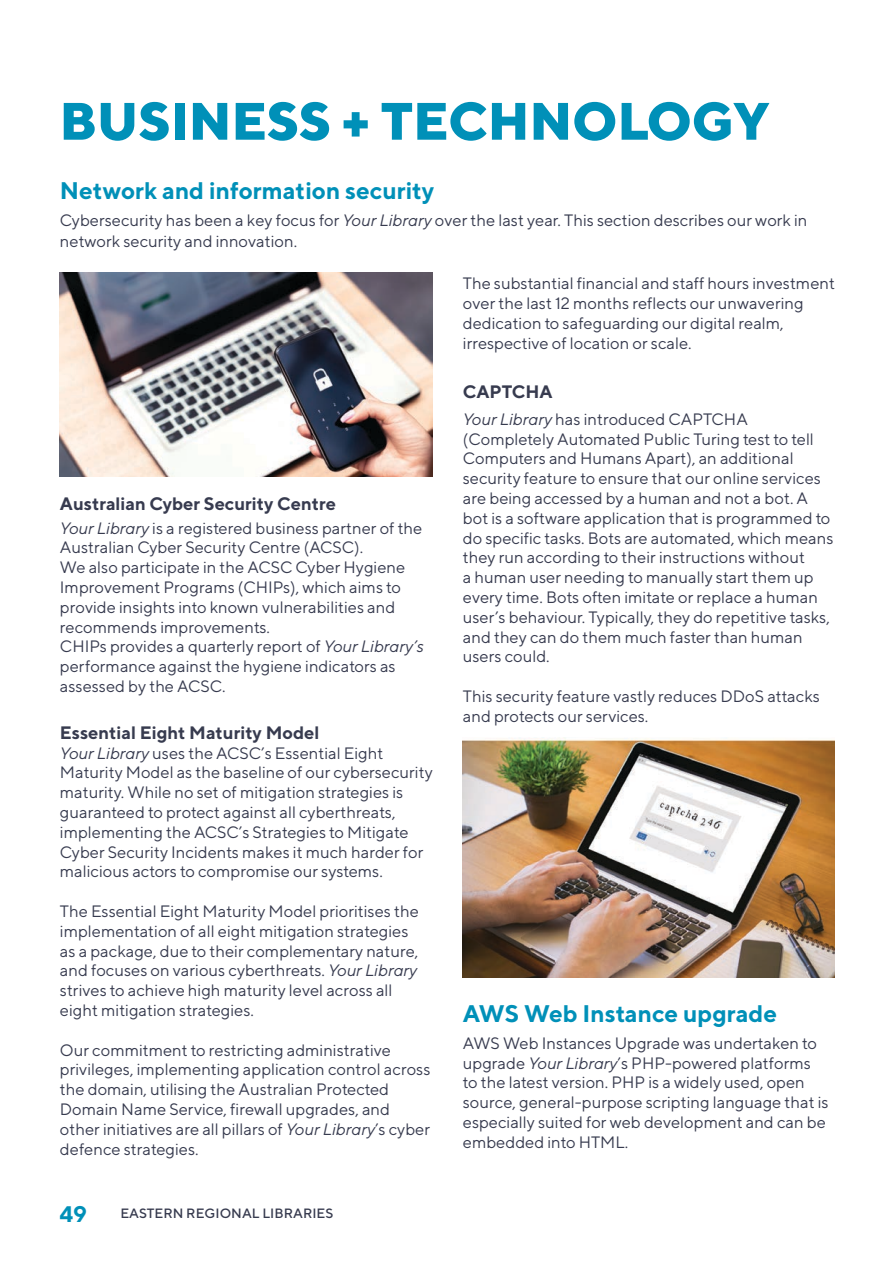
<style>
.page{position:relative;width:893px;height:1263px;background:#fff}
.page>*{position:absolute;margin:0;border:0;box-sizing:border-box;transform-origin:0 0}
.t1{font:800 52.5px "TT Norms";color:#0090b8}
.t2{font:700 24px "TT Norms";color:#0090b8}
.t3{font:700 22.5px "TT Norms";color:#0090b8}
.t4{font:700 18px "TT Norms";color:#373b4f}
.t5{font:16.5px/19.8px "TT Norms";color:#373b4f}
.Body_Text{font:500 13.5px "TT Norms";color:#373b4f}
.s1{font-style:italic}
</style>
<div class="page">
<img style="left:463px;top:737px;width:372px;height:240px">
<img style="left:60px;top:273px;width:372px;height:203px">
<p class="t1" style="left:60px;top:87px;width:711px">BUSINESS + TECHNOLOGY</p>
<p class="t2" style="left:60px;top:175px;width:376px">Network and information security</p>
<p class="t5" style="left:60px;top:209px;width:749px;line-height:21.6px">Cybersecurity has been a key focus for <span class="s1">Your Library</span> over the last year. This section describes our work in network security and innovation.</p>
<p class="t4" style="left:60px;top:492px;width:277px">Australian Cyber Security Centre</p>
<p class="t5" style="left:60px;top:517px;width:364px"><span class="s1">Your Library</span> is a registered business partner of the<br>Australian Cyber Security Centre (ACSC).</p>
<p class="t5" style="left:60px;top:557px;width:347px">We also participate in the ACSC Cyber Hygiene Improvement Programs (CHIPs), which aims to provide insights into known vulnerabilities and recommends improvements.</p>
<p class="t5" style="left:60px;top:636px;width:365px">CHIPs provides a quarterly report of <span class="s1">Your Library’s </span>performance against the hygiene indicators as assessed by the ACSC.</p>
<p class="t4" style="left:60px;top:721px;width:261px">Essential Eight Maturity Model</p>
<p class="t5" style="left:60px;top:742px;width:374px"><span class="s1">Your Library</span> uses the ACSC’s Essential Eight Maturity Model as the baseline of our cybersecurity maturity. While no set of mitigation strategies is guaranteed to protect against all cyberthreats, implementing the ACSC’s Strategies to Mitigate Cyber Security Incidents makes it much harder for malicious actors to compromise our systems.</p>
<p class="t5" style="left:60px;top:901px;width:360px">The Essential Eight Maturity Model prioritises the implementation of all eight mitigation strategies as a package, due to their complementary nature, and focuses on various cyberthreats. <span class="s1">Your Library </span>strives to achieve high maturity level across all eight mitigation strategies.</p>
<p class="t5" style="left:60px;top:1039px;width:372px">Our commitment to restricting administrative privileges, implementing application control across the domain, utilising the Australian Protected Domain Name Service, firewall upgrades, and other initiatives are all pillars of <span class="s1">Your Library</span>’s cyber defence strategies.</p>
<p class="t3" style="left:60px;top:1200px;width:29px">49</p>
<p class="Body_Text" style="left:120px;top:1205px;width:214px">EASTERN REGIONAL LIBRARIES</p>
<p class="t5" style="left:463px;top:273px;width:374px">The substantial financial and staff hours investment over the last 12 months reflects our unwavering dedication to safeguarding our digital realm, irrespective of location or scale.</p>
<p class="t4" style="left:463px;top:380px;width:91px">CAPTCHA</p>
<p class="t5" style="left:463px;top:409px;width:372px"><span class="s1">Your Library</span> has introduced CAPTCHA (Completely Automated Public Turing test to tell Computers and Humans Apart), an additional security feature to ensure that our online services are being accessed by a human and not a bot. A bot is a software application that is programmed to do specific tasks. Bots are automated, which means they run according to their instructions without<br>a human user needing to manually start them up every time. Bots often imitate or replace a human user’s behaviour. Typically, they do repetitive tasks, and they can do them much faster than human users could.</p>
<p class="t5" style="left:463px;top:686px;width:358px">This security feature vastly reduces DDoS attacks and protects our services.</p>
<p class="t2" style="left:463px;top:998px;width:316px">AWS Web Instance upgrade</p>
<p class="t5" style="left:463px;top:1033px;width:367px">AWS Web Instances Upgrade was undertaken to upgrade <span class="s1">Your Library</span>’s PHP-powered platforms to the latest version. PHP is a widely used, open source, general-purpose scripting language that is especially suited for web development and can be embedded into HTML.</p>
</div>
